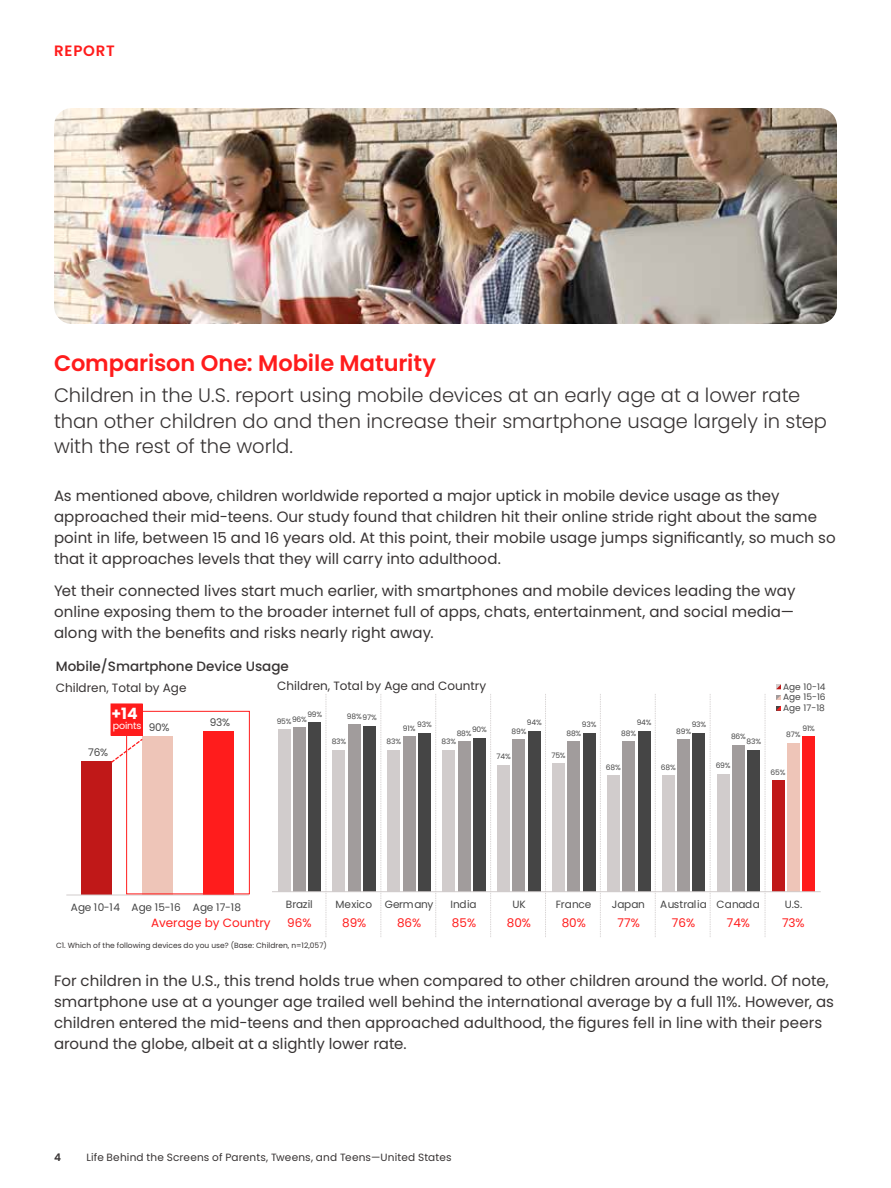
<style>
.page{position:relative;width:891px;height:1188px;background:#fff}
.page>*{position:absolute;margin:0;border:0;box-sizing:border-box;transform-origin:0 0}
.Body__Header___4pt{font:600 22.5px "Poppins";letter-spacing:-.005em;color:#ff1c1c}
.Introduction{font:300 19.5px/25.5px "Poppins";color:#383434}
.t1{font:700 15.6px "Poppins";color:#fff}
.Body__Text{font:15px/21px "Poppins";letter-spacing:.005em;color:#383434}
.t2{font:600 15px "Poppins";letter-spacing:.055em;color:#ff1c1c}
.t3{font:500 13.5px "Poppins";color:#383434}
.t4{font:12px "Poppins";color:#383434}
.t5{font:12px "Poppins";color:#ff1c1c}
.t6{font:10.5px "Poppins";letter-spacing:-.005em;color:#454545}
.t7{font:10.5px "Poppins";letter-spacing:.015em;color:#383434}
.t8{font:10.5px "Poppins";letter-spacing:.04em;color:#454545}
.t9{font:600 10.5px "Poppins";color:#383434}
.t10{font:9.6px "Poppins";letter-spacing:-.025em;color:#fff}
.t11{font:9px/10.6px "Poppins";color:#454545;text-align:justify}
.t12{font:7.5px "Poppins";letter-spacing:-.02em;color:#454545}
.t13{font:7.5px "Poppins";color:#383434}
</style>
<div class="page">
<svg style="left:326px;top:694px;width:1px;height:243px"></svg>
<svg style="left:380px;top:694px;width:1px;height:243px"></svg>
<svg style="left:435px;top:694px;width:1px;height:243px"></svg>
<svg style="left:490px;top:694px;width:1px;height:243px"></svg>
<svg style="left:545px;top:694px;width:1px;height:243px"></svg>
<svg style="left:600px;top:694px;width:1px;height:243px"></svg>
<svg style="left:655px;top:694px;width:1px;height:243px"></svg>
<svg style="left:710px;top:694px;width:1px;height:243px"></svg>
<svg style="left:765px;top:694px;width:1px;height:243px"></svg>
<div style="left:772px;top:781px;width:12px;height:111px;background:#c01818"></div>
<div style="left:717px;top:774px;width:12px;height:118px;background:#d1cccc"></div>
<div style="left:662px;top:775px;width:12px;height:117px;background:#d1cccc"></div>
<div style="left:607px;top:775px;width:12px;height:117px;background:#d1cccc"></div>
<div style="left:552px;top:764px;width:13px;height:128px;background:#d1cccc"></div>
<div style="left:498px;top:765px;width:12px;height:127px;background:#d1cccc"></div>
<div style="left:443px;top:750px;width:12px;height:142px;background:#d1cccc"></div>
<div style="left:388px;top:750px;width:12px;height:142px;background:#d1cccc"></div>
<div style="left:333px;top:750px;width:12px;height:142px;background:#d1cccc"></div>
<div style="left:278px;top:729px;width:12px;height:163px;background:#d1cccc"></div>
<div style="left:787px;top:743px;width:12px;height:149px;background:#eec5b8"></div>
<div style="left:732px;top:745px;width:13px;height:147px;background:#a19c9c"></div>
<div style="left:678px;top:740px;width:12px;height:152px;background:#a19c9c"></div>
<div style="left:623px;top:741px;width:12px;height:151px;background:#a19c9c"></div>
<div style="left:568px;top:741px;width:12px;height:151px;background:#a19c9c"></div>
<div style="left:513px;top:740px;width:12px;height:152px;background:#a19c9c"></div>
<div style="left:458px;top:741px;width:12px;height:151px;background:#a19c9c"></div>
<div style="left:403px;top:736px;width:12px;height:156px;background:#a19c9c"></div>
<div style="left:348px;top:724px;width:12px;height:168px;background:#a19c9c"></div>
<div style="left:293px;top:728px;width:12px;height:164px;background:#a19c9c"></div>
<div style="left:803px;top:736px;width:12px;height:156px;background:#ff1c1c"></div>
<div style="left:748px;top:750px;width:12px;height:142px;background:#454545"></div>
<div style="left:693px;top:733px;width:12px;height:159px;background:#454545"></div>
<div style="left:638px;top:731px;width:12px;height:161px;background:#454545"></div>
<div style="left:583px;top:733px;width:12px;height:159px;background:#454545"></div>
<div style="left:528px;top:731px;width:12px;height:161px;background:#454545"></div>
<div style="left:473px;top:738px;width:13px;height:154px;background:#454545"></div>
<div style="left:419px;top:733px;width:12px;height:159px;background:#454545"></div>
<div style="left:364px;top:726px;width:12px;height:166px;background:#454545"></div>
<div style="left:309px;top:722px;width:12px;height:170px;background:#454545"></div>
<hr style="left:272px;top:891px;width:549px;height:1px;background:#d1cccc">
<div style="left:82px;top:761px;width:30px;height:134px;background:#c01818"></div>
<div style="left:142px;top:737px;width:31px;height:158px;background:#eec5b8"></div>
<div style="left:203px;top:731px;width:31px;height:164px;background:#ff1c1c"></div>
<hr style="left:66px;top:895px;width:183px;height:1px;background:#d1cccc">
<svg style="left:111px;top:739px;width:32px;height:24px"></svg>
<div style="left:126px;top:711px;width:124px;height:183px;border:1px solid #ff1c1c"></div>
<div style="left:111px;top:704px;width:31px;height:31px;background:#ff1c1c"></div>
<div style="left:111px;top:704px;width:32px;height:32px;border:1px solid #ff1c1c"></div>
<svg style="left:776px;top:684px;width:5px;height:5px"></svg>
<svg style="left:776px;top:695px;width:5px;height:5px"></svg>
<svg style="left:776px;top:706px;width:5px;height:5px"></svg>
<img style="left:54px;top:108px;width:783px;height:216px">
<p class="t2" style="left:54px;top:42px;width:62px">REPORT</p>
<p class="Body__Header___4pt" style="left:54px;top:350px;width:384px">Comparison One: Mobile Maturity</p>
<p class="Introduction" style="left:54px;top:383px;width:775px">Children in the U.S. report using mobile devices at an early age at a lower rate than other children do and then increase their smartphone usage largely in step with the rest of the world.</p>
<p class="Body__Text" style="left:54px;top:485px;width:783px">As mentioned above, children worldwide reported a major uptick in mobile device usage as they approached their mid-teens. Our study found that children hit their online stride right about the same point in life, between 15 and 16 years old. At this point, their mobile usage jumps significantly, so much so that it approaches levels that they will carry into adulthood.</p>
<p class="Body__Text" style="left:54px;top:580px;width:743px;text-align:justify">Yet their connected lives start much earlier, with smartphones and mobile devices leading the way online exposing them to the broader internet full of apps, chats, entertainment, and social media— along with the benefits and risks nearly right away.</p>
<p class="t3" style="left:56px;top:659px;width:235px">Mobile/Smartphone Device Usage</p>
<p class="t4" style="left:56px;top:681px;width:132px">Children, Total by Age</p>
<p class="t4" style="left:277px;top:679px;width:210px">Children, Total by Age and Country</p>
<p class="t1" style="left:111px;top:704px;width:28px">+14</p>
<p class="t10" style="left:113px;top:720px;width:30px">points</p>
<p class="t6" style="left:88px;top:746px;width:21px">76%</p>
<p class="t6" style="left:149px;top:721px;width:22px">90%</p>
<p class="t6" style="left:210px;top:716px;width:22px">93%</p>
<p class="t12" style="left:307px;top:710px;width:16px">99%</p>
<p class="t12" style="left:292px;top:715px;width:16px">96%</p>
<p class="t12" style="left:277px;top:717px;width:16px">95%</p>
<p class="t12" style="left:347px;top:712px;width:16px">98%</p>
<p class="t12" style="left:363px;top:713px;width:16px">97%</p>
<p class="t12" style="left:417px;top:720px;width:16px">93%</p>
<p class="t12" style="left:403px;top:724px;width:14px">91%</p>
<p class="t12" style="left:527px;top:718px;width:16px">94%</p>
<p class="t12" style="left:582px;top:720px;width:16px">93%</p>
<p class="t12" style="left:637px;top:718px;width:16px">94%</p>
<p class="t12" style="left:692px;top:720px;width:16px">93%</p>
<p class="t12" style="left:472px;top:725px;width:16px">90%</p>
<p class="t12" style="left:457px;top:729px;width:16px">88%</p>
<p class="t12" style="left:512px;top:727px;width:16px">89%</p>
<p class="t12" style="left:566px;top:729px;width:16px">88%</p>
<p class="t12" style="left:621px;top:729px;width:16px">88%</p>
<p class="t12" style="left:676px;top:727px;width:16px">89%</p>
<p class="t12" style="left:332px;top:737px;width:16px">83%</p>
<p class="t12" style="left:387px;top:737px;width:16px">83%</p>
<p class="t12" style="left:441px;top:737px;width:16px">83%</p>
<p class="t12" style="left:497px;top:753px;width:16px">74%</p>
<p class="t12" style="left:551px;top:751px;width:16px">75%</p>
<p class="t11" style="left:783px;top:681px;width:44px">Age 10-14<br>Age 15-16<br>Age 17-18</p>
<p class="t12" style="left:802px;top:724px;width:14px">91%</p>
<p class="t12" style="left:731px;top:732px;width:16px">86%</p>
<p class="t12" style="left:786px;top:730px;width:16px">87%</p>
<p class="t12" style="left:747px;top:737px;width:16px">83%</p>
<p class="t12" style="left:606px;top:763px;width:16px">68%</p>
<p class="t12" style="left:661px;top:763px;width:16px">68%</p>
<p class="t12" style="left:716px;top:761px;width:16px">69%</p>
<p class="t12" style="left:771px;top:768px;width:16px">65%</p>
<p class="t8" style="left:71px;top:901px;width:172px">Age 10-14 Age 15-16 Age 17-18</p>
<p class="t5" style="left:151px;top:916px;width:121px">Average by Country</p>
<p class="t6" style="left:286px;top:898px;width:29px">Brazil</p>
<p class="t6" style="left:336px;top:898px;width:99px">Mexico Germany</p>
<p class="t6" style="left:450px;top:898px;width:28px">India</p>
<p class="t6" style="left:512px;top:898px;width:15px">UK</p>
<p class="t6" style="left:556px;top:898px;width:37px">France</p>
<p class="t6" style="left:612px;top:898px;width:35px">Japan</p>
<p class="t6" style="left:660px;top:898px;width:101px">Australia Canada</p>
<p class="t6" style="left:785px;top:898px;width:19px">U.S.</p>
<p class="t5" style="left:287px;top:916px;width:26px">96%</p>
<p class="t5" style="left:342px;top:916px;width:26px">89%</p>
<p class="t5" style="left:397px;top:916px;width:26px">86%</p>
<p class="t5" style="left:452px;top:916px;width:26px">85%</p>
<p class="t5" style="left:507px;top:916px;width:26px">80%</p>
<p class="t5" style="left:562px;top:916px;width:26px">80%</p>
<p class="t5" style="left:618px;top:916px;width:24px">77%</p>
<p class="t5" style="left:672px;top:916px;width:25px">76%</p>
<p class="t5" style="left:727px;top:916px;width:25px">74%</p>
<p class="t5" style="left:782px;top:916px;width:24px">73%</p>
<p class="t13" style="left:56px;top:941px;width:272px">C1. Which of the following devices do you use? (Base: Children, n=12,057)</p>
<p class="Body__Text" style="left:54px;top:970px;width:782px">For children in the U.S., this trend holds true when compared to other children around the world. Of note, smartphone use at a younger age trailed well behind the international average by a full 11%. However, as children entered the mid-teens and then approached adulthood, the figures fell in line with their peers around the globe, albeit at a slightly lower rate.</p>
<p class="t9" style="left:54px;top:1152px;width:8px">4</p>
<p class="t7" style="left:86px;top:1152px;width:367px">Life Behind the Screens of Parents, Tweens, and Teens—United States</p>
</div>
